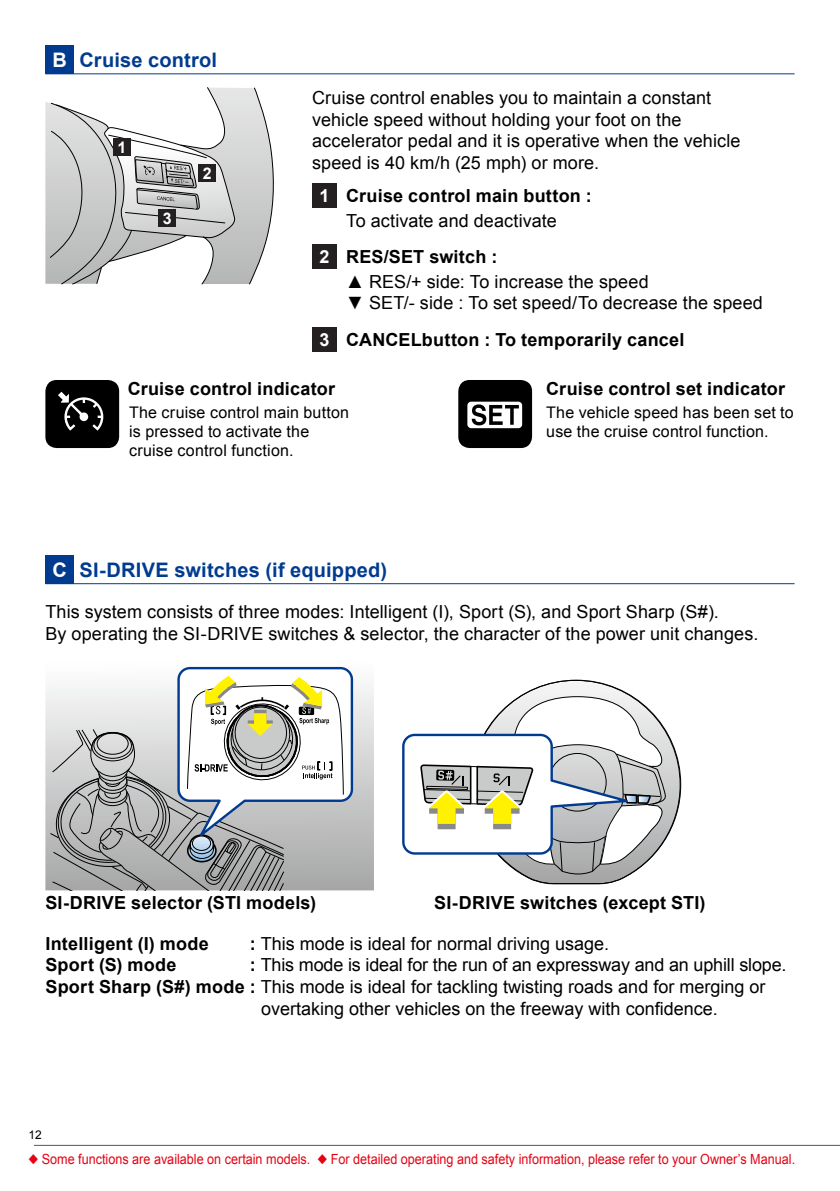
<style>
.page{position:relative;width:840px;height:1191px;background:#fff}
.page>*{position:absolute;margin:0;border:0;box-sizing:border-box;transform-origin:0 0}
.t1{font:700 20px "Arial";letter-spacing:.01em;color:#003b90}
.t2{font:18px/21.6px "Arial";letter-spacing:.005em;color:#000}
.t3{font:700 18px/24.8px "Arial";letter-spacing:.01em;color:#000;text-align:center}
.t4{font:16px/19.2px "Arial";letter-spacing:.015em;color:#000}
.t5{font:700 16px "Arial";color:#fff}
.t6{font:14px "Arial";color:#e60013;scale:.9 1}
.t7{font:12px "Arial";color:#000}
.s1{color:#fff}
.s2{font-weight:400}
.s3{font-weight:700;color:#fff}
.s4{font-weight:700}
</style>
<div class="page">
<hr style="left:34px;top:1145px;width:805px;height:1px;background:#5a5757">
<div style="left:458px;top:380px;width:73px;height:68px;background:#000;border-radius:11px"></div>
<div style="left:45px;top:380px;width:74px;height:68px;background:#000;border-radius:11px"></div>
<svg style="left:58px;top:392px;width:45px;height:39px"></svg>
<div style="left:312px;top:183px;width:24px;height:25px;background:#241f21"></div>
<div style="left:312px;top:244px;width:24px;height:25px;background:#241f21"></div>
<div style="left:312px;top:327px;width:24px;height:24px;background:#241f21"></div>
<svg style="left:45px;top:88px;width:204px;height:196px"></svg>
<svg style="left:249px;top:87px;width:25px;height:198px"></svg>
<svg style="left:49px;top:87px;width:186px;height:198px"></svg>
<svg style="left:45px;top:685px;width:329px;height:205px"></svg>
<svg style="left:49px;top:666px;width:305px;height:224px"></svg>
<svg style="left:520px;top:679px;width:161px;height:162px"></svg>
<svg style="left:402px;top:696px;width:263px;height:189px"></svg>
<hr style="left:45px;top:73px;width:749px;height:1px;background:#003b90">
<div style="left:45px;top:45px;width:29px;height:29px;background:#003b90"></div>
<hr style="left:45px;top:583px;width:749px;height:1px;background:#003b90">
<div style="left:45px;top:555px;width:29px;height:28px;background:#003b90"></div>
<svg style="left:467px;top:402px;width:55px;height:26px"></svg>
<div style="left:113px;top:139px;width:17px;height:17px;background:#241f21"></div>
<div style="left:198px;top:164px;width:17px;height:17px;background:#241f21"></div>
<div style="left:159px;top:210px;width:17px;height:17px;background:#241f21"></div>
<p class="t1" style="left:52px;top:47px;width:166px"><span class="s1">B</span> Cruise control</p>
<p class="t5" style="left:117px;top:137px;width:10px">1</p>
<p class="t5" style="left:163px;top:208px;width:10px">3</p>
<p class="t5" style="left:202px;top:162px;width:10px">2</p>
<p class="t2" style="left:312px;top:87px;width:430px">Cruise control enables you to maintain a constant vehicle speed without holding your foot on the accelerator pedal and it is operative when the vehicle speed is 40 km/h (25 mph) or more.</p>
<p class="t3" style="left:319px;top:184px;width:274px"><span class="s1">1</span> Cruise control main button :<br><span class="s2">To activate and deactivate</span></p>
<p class="t3" style="left:319px;top:245px;width:179px"><span class="s1">2</span> RES/SET switch :</p>
<p class="t2" style="left:346px;top:271px;width:304px">▲ RES/+ side: To increase the speed</p>
<p class="t2" style="left:319px;top:285px;width:445px;line-height:36.2px;text-indent:27px">▼ SET/- side : To set speed/To decrease the speed<br><span class="s3">3</span> <span class="s4">CANCELbutton : To temporarily cancel</span></p>
<p class="t3" style="left:128px;top:377px;width:209px">Cruise control indicator</p>
<p class="t3" style="left:546px;top:377px;width:240px">Cruise control set indicator</p>
<p class="t4" style="left:129px;top:403px;width:221px">The cruise control main button is pressed to activate the cruise control function.</p>
<p class="t4" style="left:546px;top:403px;width:249px">The vehicle speed has been set to use the cruise control function.</p>
<p class="t1" style="left:52px;top:557px;width:336px"><span class="s1">C</span> SI-DRIVE switches (if equipped)</p>
<p class="t2" style="left:45px;top:601px;width:714px">This system consists of three modes: Intelligent (I), Sport (S), and Sport Sharp (S#).<br>By operating the SI-DRIVE switches &amp; selector, the character of the power unit changes.</p>
<p class="t3" style="left:45px;top:891px;width:272px">SI-DRIVE selector (STI models)</p>
<p class="t3" style="left:434px;top:891px;width:273px">SI-DRIVE switches (except STI)</p>
<p class="t3" style="left:45px;top:931px;width:165px">Intelligent (I) mode</p>
<p class="t2" style="left:249px;top:933px;width:361px"><span class="s4">:</span> This mode is ideal for normal driving usage.</p>
<p class="t3" style="left:45px;top:953px;width:132px">Sport (S) mode</p>
<p class="t2" style="left:249px;top:954px;width:538px"><span class="s4">:</span> This mode is ideal for the run of an expressway and an uphill slope.</p>
<p class="t2" style="left:45px;top:976px;width:721px"><span class="s4">Sport Sharp (S#) mode :</span> This mode is ideal for tackling twisting roads and for merging or</p>
<p class="t2" style="left:261px;top:997px;width:458px">overtaking other vehicles on the freeway with confidence.</p>
<p class="t7" style="left:28px;top:1126px;width:15px">12</p>
<p class="t6" style="left:28px;top:1149px;width:853px">◆ Some functions are available on certain models. ◆ For detailed operating and safety information, please refer to your Owner’s Manual.</p>
</div>
